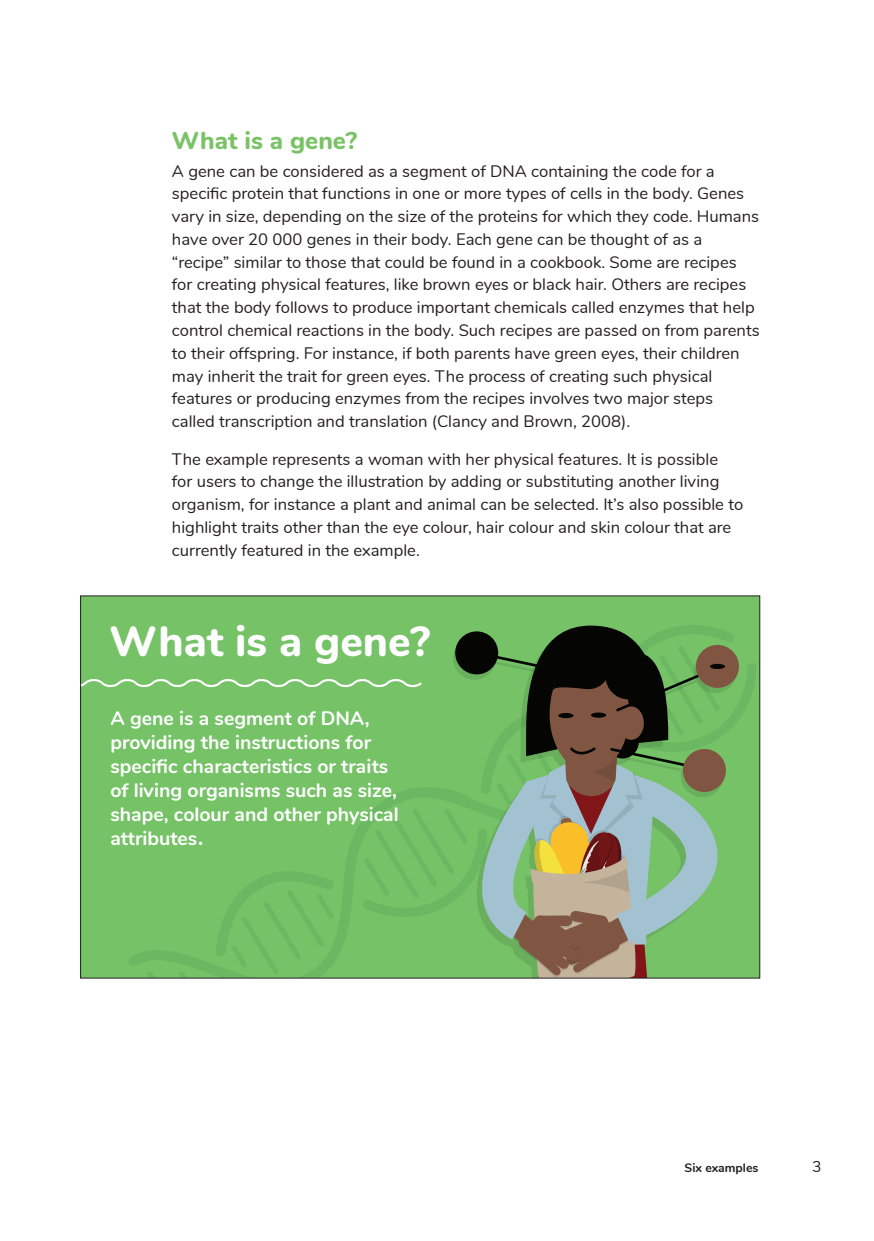
<style>
.page{position:relative;width:874px;height:1241px;background:#fff}
.page>*{position:absolute;margin:0;border:0;box-sizing:border-box;transform-origin:0 0}
.t1{font:800 42.35px "Nunito";color:#fff}
.A_Head{font:800 24.5px "Nunito";color:#79c366}
.t2{font:700 19.43px/23.8px "Nunito";color:#fff}
.body{font:16.62px/22.8px "Nunito";color:#231f20}
.t3{font:15.75px "Nunito";color:#231f20}
.t4{font:700 12.25px "Nunito";color:#231f20}
.s1{font-family:"Times"}
</style>
<div class="page">
<div style="left:80px;top:595px;width:679px;height:382px;background:#76c267"></div>
<svg style="left:82px;top:625px;width:674px;height:351px"></svg>
<p class="A_Head" style="left:172px;top:122px;width:187px">What is a gene?</p>
<p class="body" style="left:172px;top:158px;width:589px">A gene can be considered as a segment of DNA containing the code for a specific protein that functions in one or more types of cells in the body. Genes vary in size, depending on the size of the proteins for which they code. Humans have over 20 000 genes in their body. Each gene can be thought of as a “recipe” similar to those that could be found in a cookbook. Some are recipes for creating physical features, like brown eyes or black hair. Others are recipes that the body follows to produce important chemicals called enzymes that help control chemical reactions in the body. Such recipes are passed on from parents to their offspring. For instance, if both parents have green eyes, their children may inherit the trait for green eyes. The process of creating such physical features or producing enzymes from the recipes involves two major steps called transcription and translation (Clancy and Brown, 2008).</p>
<p class="body" style="left:172px;top:446px;width:572px">The example represents a woman with her physical features. It is possible<br>for users to change the illustration by adding or substituting another living organism, for instance a plant and animal can be selected. It’s also possible to highlight traits other than the eye colour, hair colour and skin colour that are currently featured in the example.</p>
<p class="t1" style="left:109px;top:610px;width:322px">What is a gene?</p>
<p class="t2" style="left:110px;top:705px;width:290px">A gene is a segment of DNA, providing the instructions for specific characteristics or traits of living organisms such as size, shape, colour and other physical attributes<span class="s1">.</span></p>
<p class="t4" style="left:684px;top:1158px;width:75px">Six examples</p>
<p class="t3" style="left:811px;top:1154px;width:11px">3</p>
</div>
